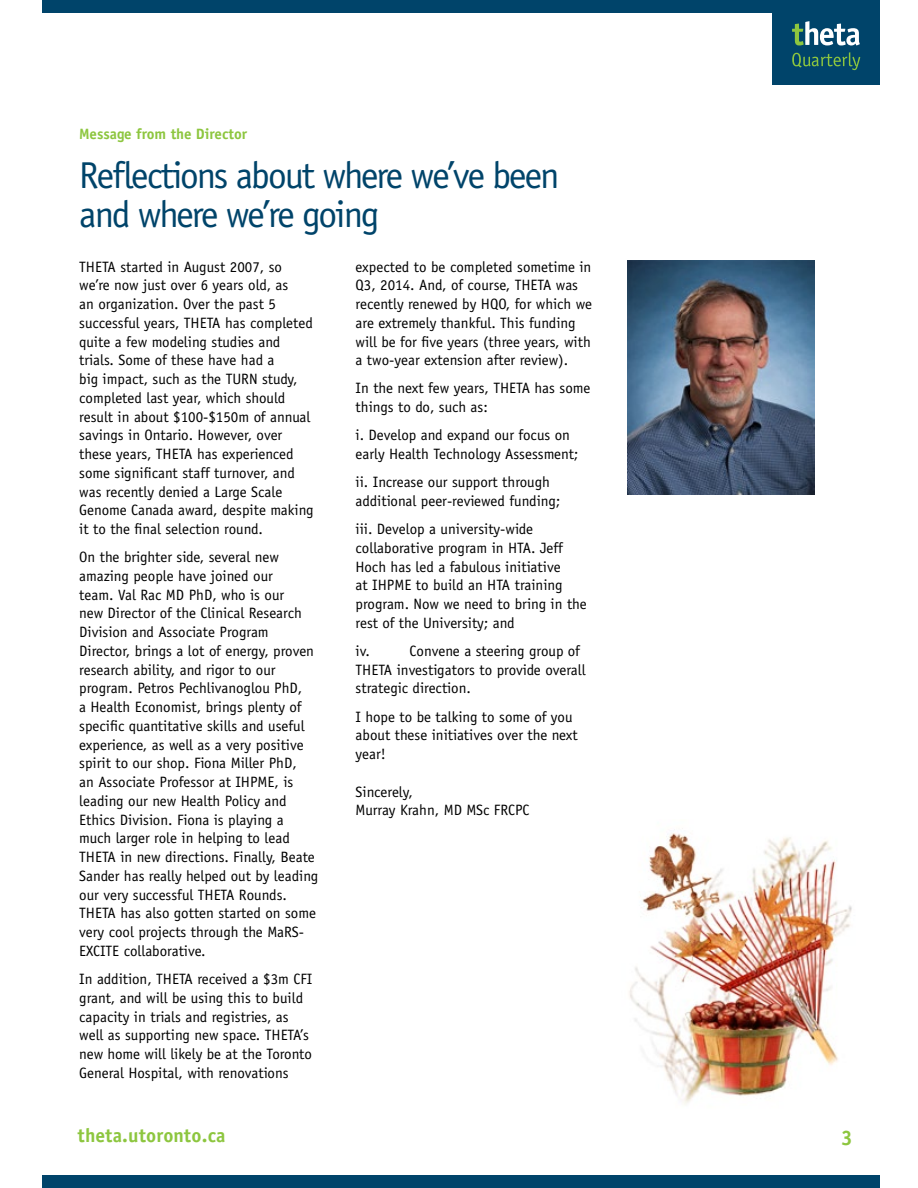
<style>
.page{position:relative;width:918px;height:1188px;background:#fff}
.page>*{position:absolute;margin:0;border:0;box-sizing:border-box;transform-origin:0 0}
.t1{font:37.5px/39px "Officina Sans LT";letter-spacing:-.05em;color:#00446a}
.t2{font:700 21px "Officina Sans LT";color:#8dc63f}
.t3{font:700 19.5px "Officina Sans LT";letter-spacing:.01em;color:#8dc63f}
.t4{font:15px/18.8px "Officina Sans LT";color:#000}
.t5{font:700 15px "Officina Sans LT";color:#8dc63f}
</style>
<div class="page">
<div style="left:772px;top:0;width:108px;height:85px;background:#00446a"></div>
<svg style="left:792px;top:21px;width:68px;height:24px"></svg>
<svg style="left:792px;top:52px;width:68px;height:18px"></svg>
<div style="left:43px;top:1175px;width:837px;height:13px;background:#00446a"></div>
<div style="left:43px;top:0;width:837px;height:13px;background:#00446a"></div>
<img style="left:628px;top:260px;width:187px;height:235px">
<img style="left:629px;top:828px;width:223px;height:277px">
<p class="t5" style="left:79px;top:125px;width:169px">Message from the Director</p>
<h1 class="t1" style="left:79px;top:156px;width:482px">Reflections about where we’ve been and where we’re going</h1>
<p class="t4" style="left:79px;top:257px;width:236px">THETA started in August 2007, so we’re now just over 6 years old, as<br>an organization. Over the past 5 successful years, THETA has completed quite a few modeling studies and trials. Some of these have had a<br>big impact, such as the TURN study, completed last year, which should result in about $100-$150m of annual savings in Ontario. However, over these years, THETA has experienced some significant staff turnover, and was recently denied a Large Scale Genome Canada award, despite making it to the final selection round.</p>
<p class="t4" style="left:79px;top:548px;width:241px">On the brighter side, several new amazing people have joined our<br>team. Val Rac MD PhD, who is our<br>new Director of the Clinical Research Division and Associate Program Director, brings a lot of energy, proven research ability, and rigor to our program. Petros Pechlivanoglou PhD,<br>a Health Economist, brings plenty of specific quantitative skills and useful experience, as well as a very positive spirit to our shop. Fiona Miller PhD,<br>an Associate Professor at IHPME, is leading our new Health Policy and Ethics Division. Fiona is playing a much larger role in helping to lead THETA in new directions. Finally, Beate Sander has really helped out by leading our very successful THETA Rounds.<br>THETA has also gotten started on some very cool projects through the MaRS-EXCITE collaborative.</p>
<p class="t4" style="left:79px;top:970px;width:235px">In addition, THETA received a $3m CFI grant, and will be using this to build capacity in trials and registries, as well as supporting new space. THETA’s new home will likely be at the Toronto General Hospital, with renovations</p>
<p class="t4" style="left:356px;top:257px;width:238px">expected to be completed sometime in Q3, 2014. And, of course, THETA was recently renewed by HQO, for which we are extremely thankful. This funding will be for five years (three years, with a two-year extension after review).</p>
<p class="t4" style="left:356px;top:379px;width:236px">In the next few years, THETA has some things to do, such as:</p>
<p class="t4" style="left:356px;top:426px;width:224px">i. Develop and expand our focus on early Health Technology Assessment;</p>
<p class="t4" style="left:356px;top:473px;width:206px">ii. Increase our support through additional peer-reviewed funding;</p>
<p class="t4" style="left:356px;top:520px;width:233px">iii. Develop a university-wide collaborative program in HTA. Jeff<br>Hoch has led a fabulous initiative<br>at IHPME to build an HTA training program. Now we need to bring in the rest of the University; and</p>
<p class="t4" style="left:356px;top:641px;width:16px">iv.</p>
<p class="t4" style="left:356px;top:641px;width:232px;text-indent:54px">Convene a steering group of<br>THETA investigators to provide overall strategic direction.</p>
<p class="t4" style="left:356px;top:707px;width:224px">I hope to be talking to some of you about these initiatives over the next year!</p>
<p class="t4" style="left:356px;top:782px;width:175px">Sincerely,<br>Murray Krahn, MD MSc FRCPC</p>
<h3 class="t3" style="left:78px;top:1123px;width:149px">theta.utoronto.ca</h3>
<h2 class="t2" style="left:841px;top:1125px;width:13px">3</h2>
</div>
